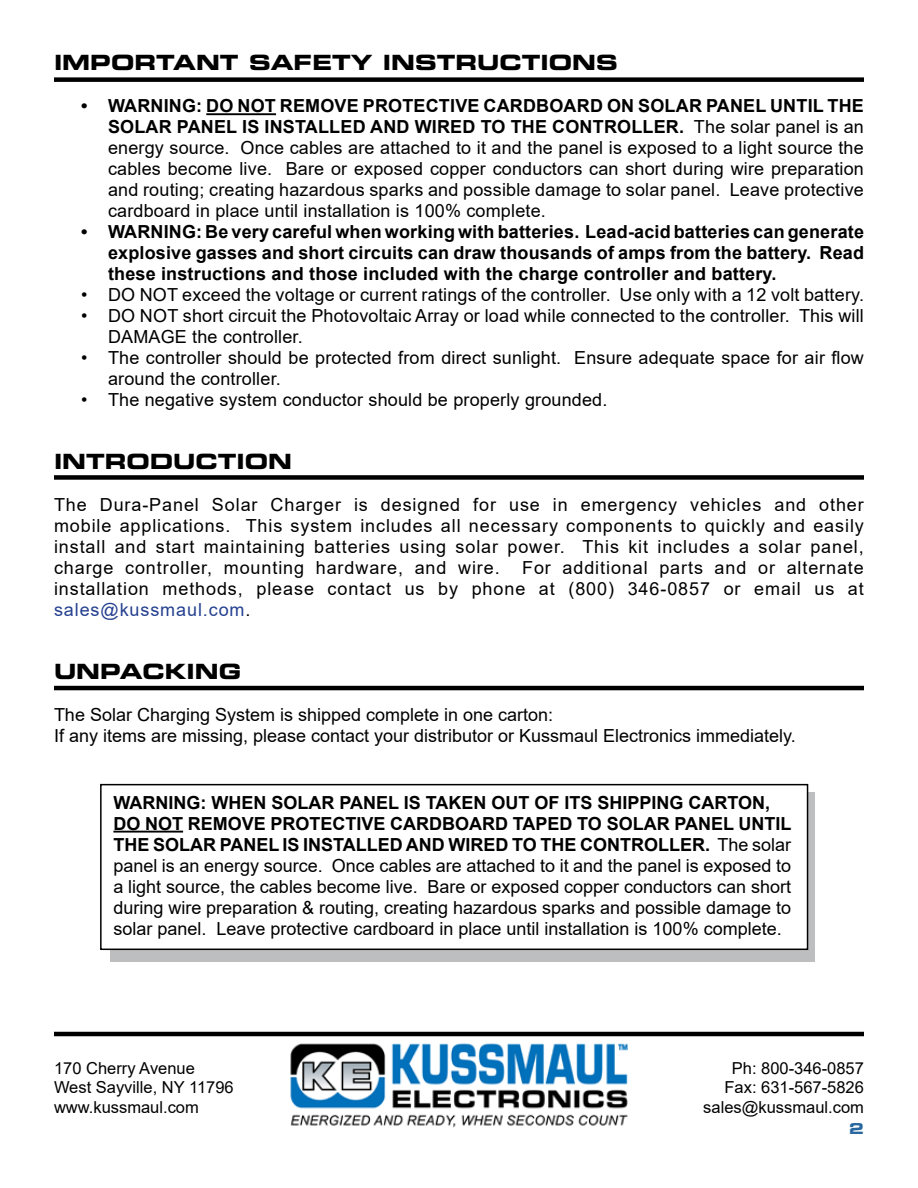
<style>
.page{position:relative;width:918px;height:1188px;background:#fff}
.page>*{position:absolute;margin:0;border:0;box-sizing:border-box;transform-origin:0 0}
.t1{font:21px "Eurostile Bold Extended Two";color:#000}
.t2{font:18px/21px "Arial";letter-spacing:.01em;color:#000}
.t3{font:700 18px/21px "Arial";letter-spacing:.01em;color:#000;text-align:justify}
.t4{font:16.5px/19.8px "Arial";color:#000}
.t5{font:15px "Eurostile Bold Extended Two";color:#29689e}
.s1{font-weight:700}
.s2{color:#25408f}
</style>
<div class="page">
<hr style="left:206px;top:113px;width:70px;height:2px;background:#000">
<div style="left:54px;top:77px;width:810px;height:5px;background:#000"></div>
<hr style="left:54px;top:686px;width:810px;height:4px;background:#000">
<div style="left:54px;top:475px;width:810px;height:5px;background:#000"></div>
<img style="left:290px;top:1043px;width:338px;height:85px">
<hr style="left:54px;top:1032px;width:810px;height:4px;background:#000">
<div style="left:110px;top:792px;width:705px;height:170px;background:#bcbec0"></div>
<div style="left:101px;top:785px;width:707px;height:164px;background:#fff"></div>
<div style="left:100px;top:784px;width:708px;height:166px;border:2px solid #000"></div>
<hr style="left:113px;top:831px;width:70px;height:2px;background:#000">
<p class="t1" style="left:54px;top:48px;width:565px">IMPORTANT SAFETY INSTRUCTIONS</p>
<p class="t2" style="left:108px;top:95px;width:758px;text-align:justify;text-indent:-27px"><span class="s1">• WARNING: DO NOT REMOVE PROTECTIVE CARDBOARD ON SOLAR PANEL UNTIL THE SOLAR PANEL IS INSTALLED AND WIRED TO THE CONTROLLER.</span> The solar panel is an energy source. Once cables are attached to it and the panel is exposed to a light source the cables become live. Bare or exposed copper conductors can short during wire preparation and routing; creating hazardous sparks and possible damage to solar panel. Leave protective cardboard in place until installation is 100% complete.</p>
<p class="t3" style="left:108px;top:222px;width:758px;text-indent:-27px">• WARNING: Be very careful when working with batteries. Lead-acid batteries can generate explosive gasses and short circuits can draw thousands of amps from the battery. Read these instructions and those included with the charge controller and battery.</p>
<p class="t2" style="left:81px;top:284px;width:785px">• DO NOT exceed the voltage or current ratings of the controller. Use only with a 12 volt battery.</p>
<p class="t2" style="left:108px;top:305px;width:757px;text-indent:-27px">• DO NOT short circuit the Photovoltaic Array or load while connected to the controller. This will<br>DAMAGE the controller.</p>
<p class="t2" style="left:108px;top:347px;width:757px;text-indent:-27px">• The controller should be protected from direct sunlight. Ensure adequate space for air flow around the controller.</p>
<p class="t2" style="left:81px;top:389px;width:528px">• The negative system conductor should be properly grounded.</p>
<p class="t1" style="left:54px;top:447px;width:240px">INTRODUCTION</p>
<p class="t2" style="left:54px;top:494px;width:811px;text-align:justify">The Dura-Panel Solar Charger is designed for use in emergency vehicles and other mobile applications. This system includes all necessary components to quickly and easily install and start maintaining batteries using solar power. This kit includes a solar panel, charge controller, mounting hardware, and wire. For additional parts and or alternate installation methods, please contact us by phone at (800) 346-0857 or email us at <span class="s2">sales@kussmaul.com</span>.</p>
<p class="t1" style="left:54px;top:657px;width:189px">UNPACKING</p>
<p class="t2" style="left:54px;top:704px;width:743px">The Solar Charging System is shipped complete in one carton:<br>If any items are missing, please contact your distributor or Kussmaul Electronics immediately.</p>
<p class="t2" style="left:113px;top:792px;width:680px"><span class="s1">WARNING: WHEN SOLAR PANEL IS TAKEN OUT OF ITS SHIPPING CARTON, DO NOT REMOVE PROTECTIVE CARDBOARD TAPED TO SOLAR PANEL UNTIL THE SOLAR PANEL IS INSTALLED AND WIRED TO THE CONTROLLER.</span> The solar panel is an energy source. Once cables are attached to it and the panel is exposed to a light source, the cables become live. Bare or exposed copper conductors can short during wire preparation &amp; routing, creating hazardous sparks and possible damage to solar panel. Leave protective cardboard in place until installation is 100% complete.</p>
<p class="t4" style="left:54px;top:1058px;width:181px">170 Cherry Avenue<br>West Sayville, NY 11796 www.kussmaul.com</p>
<p class="t4" style="left:703px;top:1058px;width:162px;text-align:right">Ph: 800-346-0857<br>Fax: 631-567-5826 sales@kussmaul.com</p>
<p class="t5" style="left:849px;top:1118px;width:16px">2</p>
</div>
